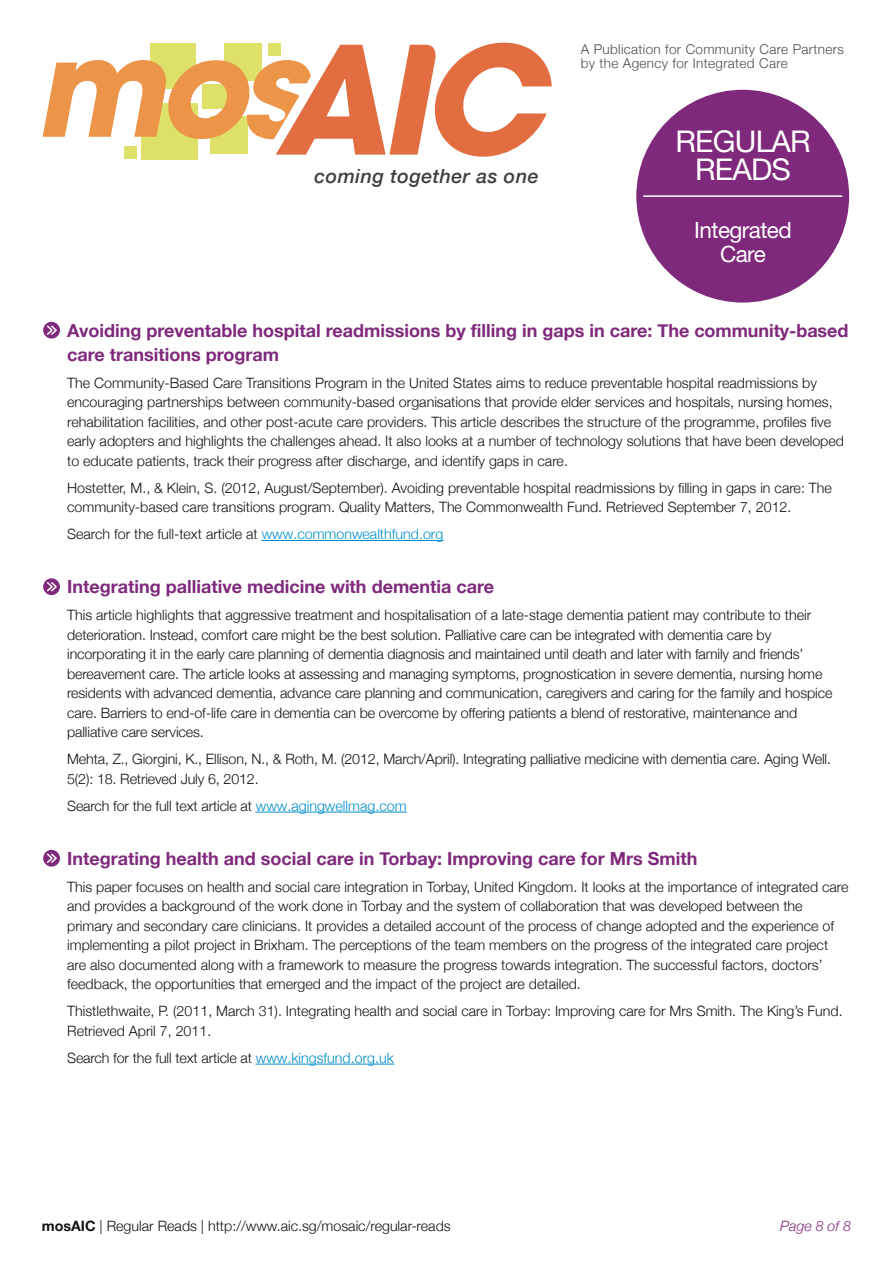
<style>
.page{position:relative;width:893px;height:1263px;background:#fff}
.page>*{position:absolute;margin:0;border:0;box-sizing:border-box;transform-origin:0 0}
.t1{font:30px/28.5px "Helvetica Neue LT Std";letter-spacing:-.025em;color:#fff;text-align:center}
.t2{font:22.5px/24px "Helvetica Neue LT Std";letter-spacing:-.025em;color:#fff;text-align:center}
.t3{font:italic 500 19.5px "Helvetica Neue";letter-spacing:.025em;color:#3d3f3f}
.t4{font:700 18px/24px "Helvetica Neue";color:#7f297c}
.t5{font:300 14.25px/19.5px "Helvetica Neue";color:#121212}
.t6{font:italic 300 14.25px "Helvetica Neue";color:#7f297c}
.t7{font:300 13.5px/13.5px "Helvetica Neue";letter-spacing:.025em;color:#4a4c4b}
.s1{color:#008fc9}
.s2{font-weight:700}
</style>
<div class="page">
<div style="left:142px;top:103px;width:56px;height:56px;background:#dee169"></div>
<div style="left:124px;top:146px;width:13px;height:13px;background:#dee169"></div>
<svg style="left:43px;top:43px;width:509px;height:114px"></svg>
<svg style="left:43px;top:578px;width:17px;height:17px"></svg>
<svg style="left:46px;top:581px;width:12px;height:12px"></svg>
<svg style="left:43px;top:850px;width:17px;height:17px"></svg>
<svg style="left:46px;top:852px;width:12px;height:12px"></svg>
<svg style="left:43px;top:322px;width:17px;height:17px"></svg>
<svg style="left:46px;top:324px;width:12px;height:12px"></svg>
<hr style="left:262px;top:540px;width:181px;height:1px;background:#008fc9">
<hr style="left:256px;top:812px;width:150px;height:1px;background:#008fc9">
<hr style="left:256px;top:1064px;width:138px;height:1px;background:#008fc9">
<div style="left:636px;top:90px;width:213px;height:213px;background:#7f297c;border-radius:50%"></div>
<hr style="left:643px;top:195px;width:199px;height:2px;background:#fff">
<h3 class="t3" style="left:314px;top:159px;width:226px">coming together as one</h3>
<p class="t7" style="left:581px;top:42px;width:265px">A Publication for Community Care Partners by the Agency for Integrated Care</p>
<h1 class="t1" style="left:675px;top:127px;width:137px">REGULAR<br>READS</h1>
<h2 class="t2" style="left:694px;top:217px;width:99px">Integrated<br>Care</h2>
<p class="t4" style="left:67px;top:318px;width:783px">Avoiding preventable hospital readmissions by filling in gaps in care: The community-based care transitions program</p>
<p class="t5" style="left:67px;top:372px;width:778px">The Community-Based Care Transitions Program in the United States aims to reduce preventable hospital readmissions by encouraging partnerships between community-based organisations that provide elder services and hospitals, nursing homes, rehabilitation facilities, and other post-acute care providers. This article describes the structure of the programme, profiles five early adopters and highlights the challenges ahead. It also looks at a number of technology solutions that have been developed to educate patients, track their progress after discharge, and identify gaps in care.</p>
<p class="t5" style="left:67px;top:477px;width:766px">Hostetter, M., &amp; Klein, S. (2012, August/September). Avoiding preventable hospital readmissions by filling in gaps in care: The community-based care transitions program. Quality Matters, The Commonwealth Fund. Retrieved September 7, 2012.</p>
<p class="t5" style="left:67px;top:524px;width:378px">Search for the full-text article at <span class="s1">www.commonwealthfund.org</span></p>
<p class="t4" style="left:67px;top:574px;width:429px">Integrating palliative medicine with dementia care</p>
<p class="t5" style="left:67px;top:605px;width:767px">This article highlights that aggressive treatment and hospitalisation of a late-stage dementia patient may contribute to their deterioration. Instead, comfort care might be the best solution. Palliative care can be integrated with dementia care by incorporating it in the early care planning of dementia diagnosis and maintained until death and later with family and friends’ bereavement care. The article looks at assessing and managing symptoms, prognostication in severe dementia, nursing home residents with advanced dementia, advance care planning and communication, caregivers and caring for the family and hospice care. Barriers to end-of-life care in dementia can be overcome by offering patients a blend of restorative, maintenance and palliative care services.</p>
<p class="t5" style="left:67px;top:749px;width:765px">Mehta, Z., Giorgini, K., Ellison, N., &amp; Roth, M. (2012, March/April). Integrating palliative medicine with dementia care. Aging Well.<br>5(2): 18. Retrieved July 6, 2012.</p>
<p class="t5" style="left:67px;top:795px;width:341px">Search for the full text article at <span class="s1">www.agingwellmag.com</span></p>
<p class="t4" style="left:67px;top:846px;width:632px">Integrating health and social care in Torbay: Improving care for Mrs Smith</p>
<p class="t5" style="left:67px;top:876px;width:783px">This paper focuses on health and social care integration in Torbay, United Kingdom. It looks at the importance of integrated care and provides a background of the work done in Torbay and the system of collaboration that was developed between the primary and secondary care clinicians. It provides a detailed account of the process of change adopted and the experience of implementing a pilot project in Brixham. The perceptions of the team members on the progress of the integrated care project are also documented along with a framework to measure the progress towards integration. The successful factors, doctors’ feedback, the opportunities that emerged and the impact of the project are detailed.</p>
<p class="t5" style="left:67px;top:1001px;width:777px">Thistlethwaite, P. (2011, March 31). Integrating health and social care in Torbay: Improving care for Mrs Smith. The King’s Fund.<br>Retrieved April 7, 2011.</p>
<p class="t5" style="left:67px;top:1047px;width:328px">Search for the full text article at <span class="s1">www.kingsfund.org.uk</span></p>
<p class="t5" style="left:42px;top:1216px;width:410px"><span class="s2">mosAIC</span> | Regular Reads | http://www.aic.sg/mosaic/regular-reads</p>
<p class="t6" style="left:780px;top:1218px;width:73px">Page 8 of 8</p>
</div>
